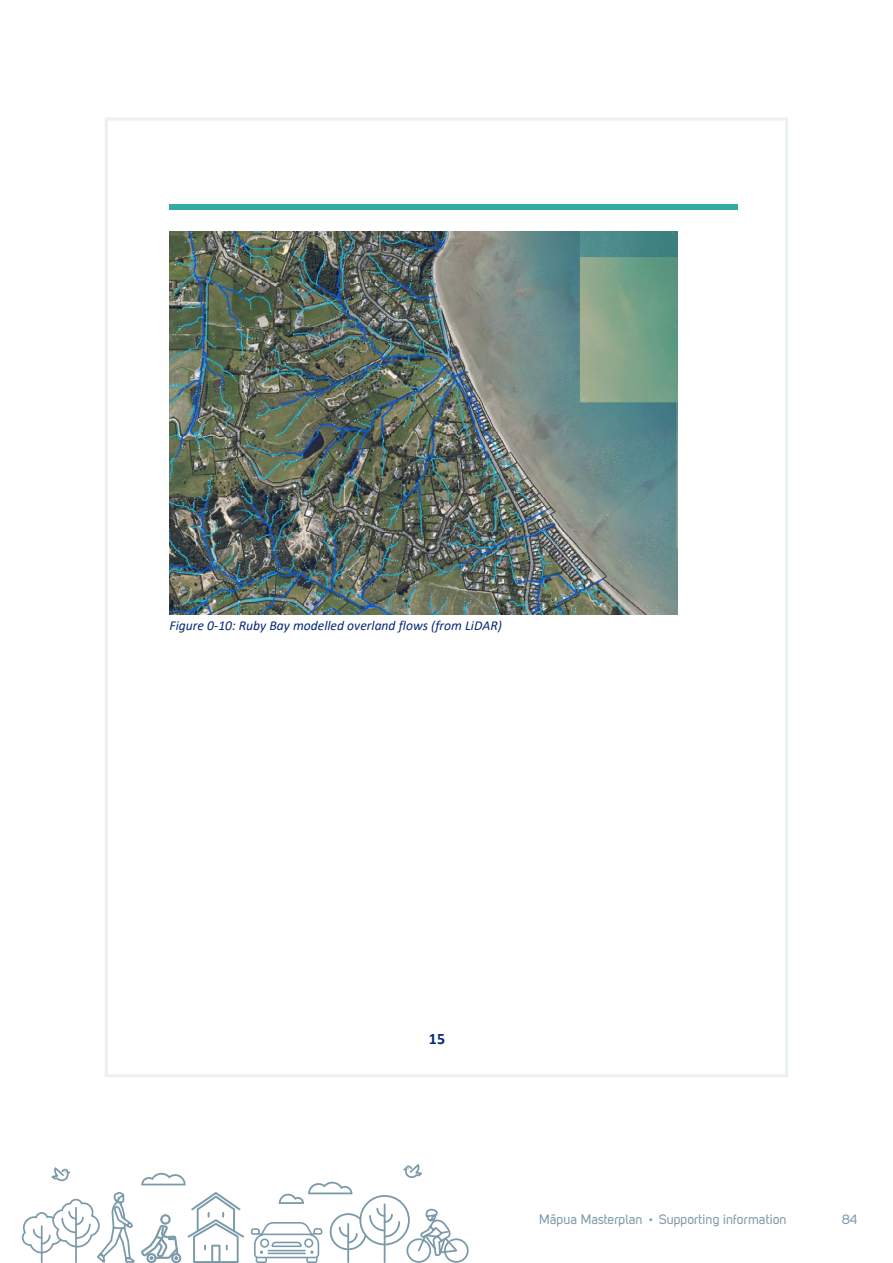
<style>
.page{position:relative;width:893px;height:1263px;background:#fff}
.page>*{position:absolute;margin:0;border:0;box-sizing:border-box;transform-origin:0 0}
.t1{font:700 15.9px "Calibri";color:#082a75}
.t2{font:italic 13.65px "Calibri";color:#082a75}
.t3{font:13.5px "Uni Sans Regular";color:#7b9aa9}
.s1{font-family:"Averta"}
</style>
<div class="page">
<div style="left:169px;top:204px;width:568px;height:6px;background:#34aba2"></div>
<img style="left:169px;top:232px;width:509px;height:382px">
<svg style="left:188px;top:1192px;width:56px;height:71px"></svg>
<svg style="left:51px;top:1168px;width:19px;height:14px"></svg>
<svg style="left:22px;top:1192px;width:159px;height:71px"></svg>
<svg style="left:251px;top:1165px;width:218px;height:98px"></svg>
<svg style="left:141px;top:1173px;width:45px;height:12px"></svg>
<p class="t2" style="left:169px;top:616px;width:334px">Figure 0-10: Ruby Bay modelled overland flows (from LiDAR)</p>
<p class="t1" style="left:429px;top:1028px;width:18px">15</p>
<p class="t3" style="left:551px;top:1212px;width:237px">-pua Masterplan <span class="s1">•</span> Supporting information</p>
<p class="t3" style="left:539px;top:1212px;width:19px">Ma</p>
<p class="t3" style="left:842px;top:1212px;width:17px">84</p>
</div>
